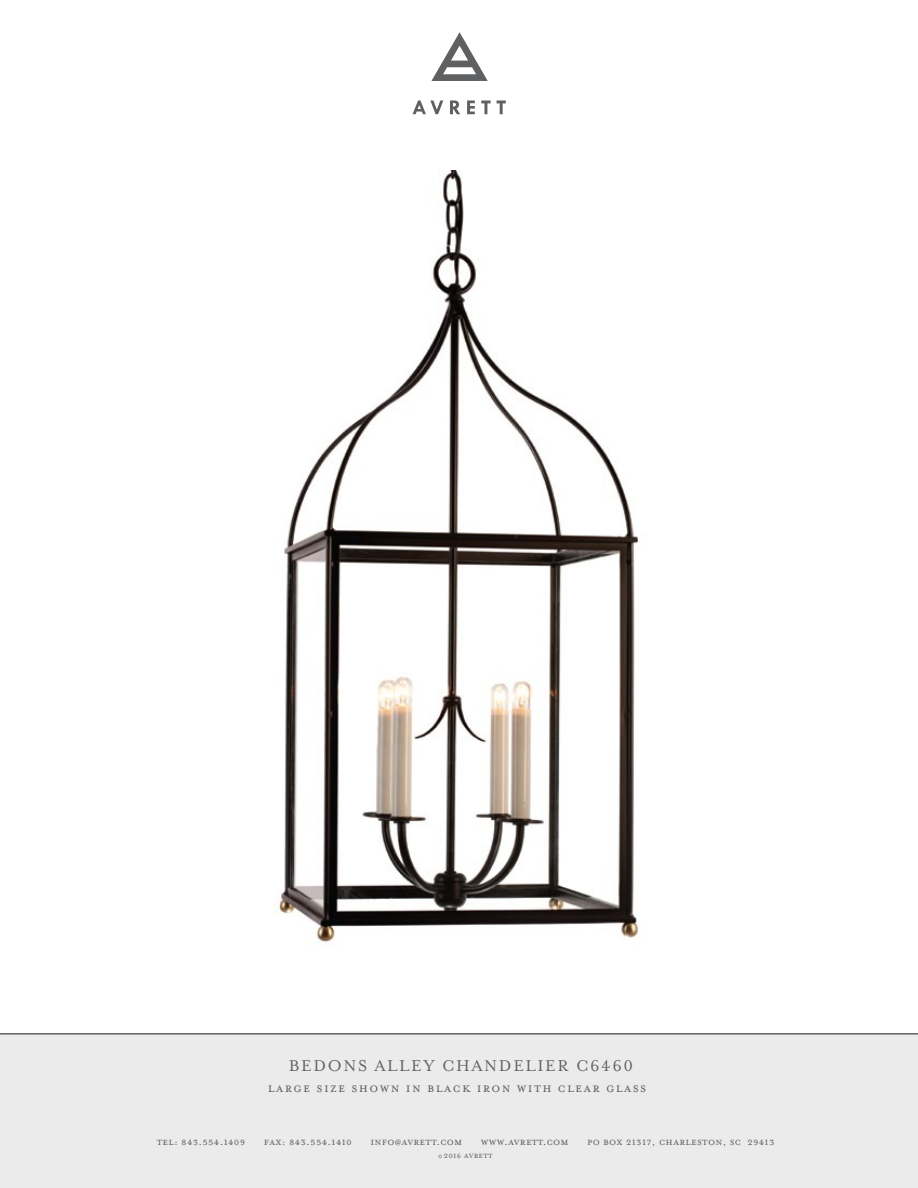
<style>
.page{position:relative;width:918px;height:1188px;background:#fff}
.page>*{position:absolute;margin:0;border:0;box-sizing:border-box;transform-origin:0 0}
.t1{font:18px "Mrs Eaves Small Caps OT";letter-spacing:.09em;color:#5f6162}
.t2{font:15px "Mrs Eaves Small Caps OT";letter-spacing:.09em;color:#5f6162}
.t3{font:12px "Mrs Eaves All Small Caps OT";letter-spacing:.02em;color:#5f6263}
.t4{font:9.75px "Mrs Eaves All Small Caps OT";letter-spacing:.02em;color:#5f6263}
.s1{font-size:7.5px}
</style>
<div class="page">
<div style="left:0;top:1034px;width:918px;height:154px;background:#ebebec"></div>
<svg style="left:413px;top:100px;width:30px;height:14px"></svg>
<svg style="left:450px;top:100px;width:10px;height:14px"></svg>
<svg style="left:467px;top:100px;width:8px;height:14px"></svg>
<svg style="left:481px;top:100px;width:10px;height:14px"></svg>
<svg style="left:497px;top:100px;width:9px;height:14px"></svg>
<svg style="left:431px;top:32px;width:57px;height:49px"></svg>
<img style="left:279px;top:171px;width:360px;height:772px">
<hr style="left:0;top:1034px;width:918px;height:1px;background:#231f20">
<h1 class="t1" style="left:289px;top:1056px;width:346px">BEDONS ALLEY CHANDELIER C6460</h1>
<p class="t2" style="left:268px;top:1079px;width:380px">large size shown in black iron with clear glass</p>
<p class="t3" style="left:157px;top:1135px;width:90px">tel: 843.554.1409</p>
<p class="t3" style="left:264px;top:1135px;width:90px">fax: 843.554.1410</p>
<p class="t3" style="left:370px;top:1135px;width:93px">info@avrett.com</p>
<p class="t3" style="left:481px;top:1135px;width:89px">www.avrett.com</p>
<p class="t3" style="left:587px;top:1135px;width:189px">po box 21317, charleston, sc 29413</p>
<p class="t4" style="left:438px;top:1150px;width:56px"><span class="s1">©</span> 2016 avrett</p>
</div>
